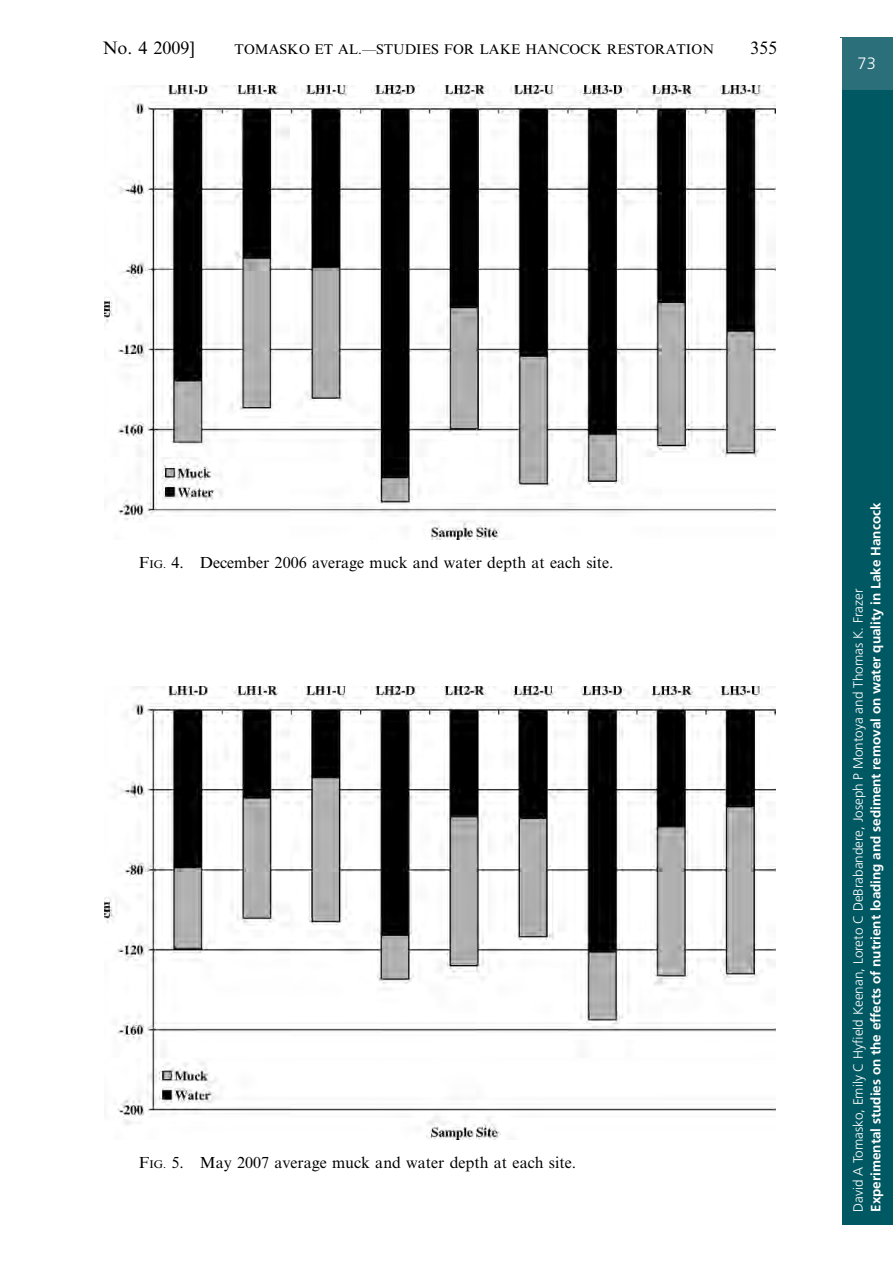
<style>
.page{position:relative;width:893px;height:1263px;background:#fff}
.page>*{position:absolute;margin:0;border:0;box-sizing:border-box;transform-origin:0 0}
.t1{font:18px "Adv P497 E2";color:#000}
.t2{font:300 16.5px "Frutiger LT Std";color:#fff}
.t3{font:16.05px "Adv P497 E2";color:#000}
.t4{font:14.1px "Adv P497 E2";color:#000}
.t5{font:700 13.5px "Frutiger LT Std";color:#fff}
.t6{font:300 13.5px "Frutiger LT Std";color:#fff}
.s1{font-size:11.25px}
</style>
<div class="page">
<div style="left:840px;top:84px;width:53px;height:1141px;background:#005862"></div>
<div style="left:840px;top:37px;width:53px;height:53px;background:#2a6f79"></div>
<div style="left:64px;top:38px;width:778px;height:1187px;background:#fff"></div>
<img style="left:104px;top:86px;width:671px;height:454px">
<img style="left:105px;top:686px;width:670px;height:454px">
<p class="t1" style="left:103px;top:41px;width:93px">No. 4 2009]</p>
<p class="t4" style="left:235px;top:44px;width:481px">TOMASKO ET AL.—STUDIES FOR LAKE HANCOCK RESTORATION</p>
<p class="t1" style="left:750px;top:41px;width:29px">355</p>
<p class="t2" style="left:858px;top:54px;width:20px">73</p>
<p class="t3" style="left:139px;top:556px;width:476px">F<span class="s1">IG.</span> 4. December 2006 average muck and water depth at each site.</p>
<p class="t3" style="left:139px;top:1156px;width:439px">F<span class="s1">IG.</span> 5. May 2007 average muck and water depth at each site.</p>
<p class="t5" style="left:868px;top:1212px;width:711px;rotate:-90deg">Experimental studies on the effects of nutrient loading and sediment removal on water quality in Lake Hancock</p>
<p class="t6" style="left:850px;top:1212px;width:624px;rotate:-90deg">David A Tomasko, Emily C Hyfield Keenan, Loreto C DeBrabandere, Joseph P Montoya and Thomas K. Frazer</p>
</div>
